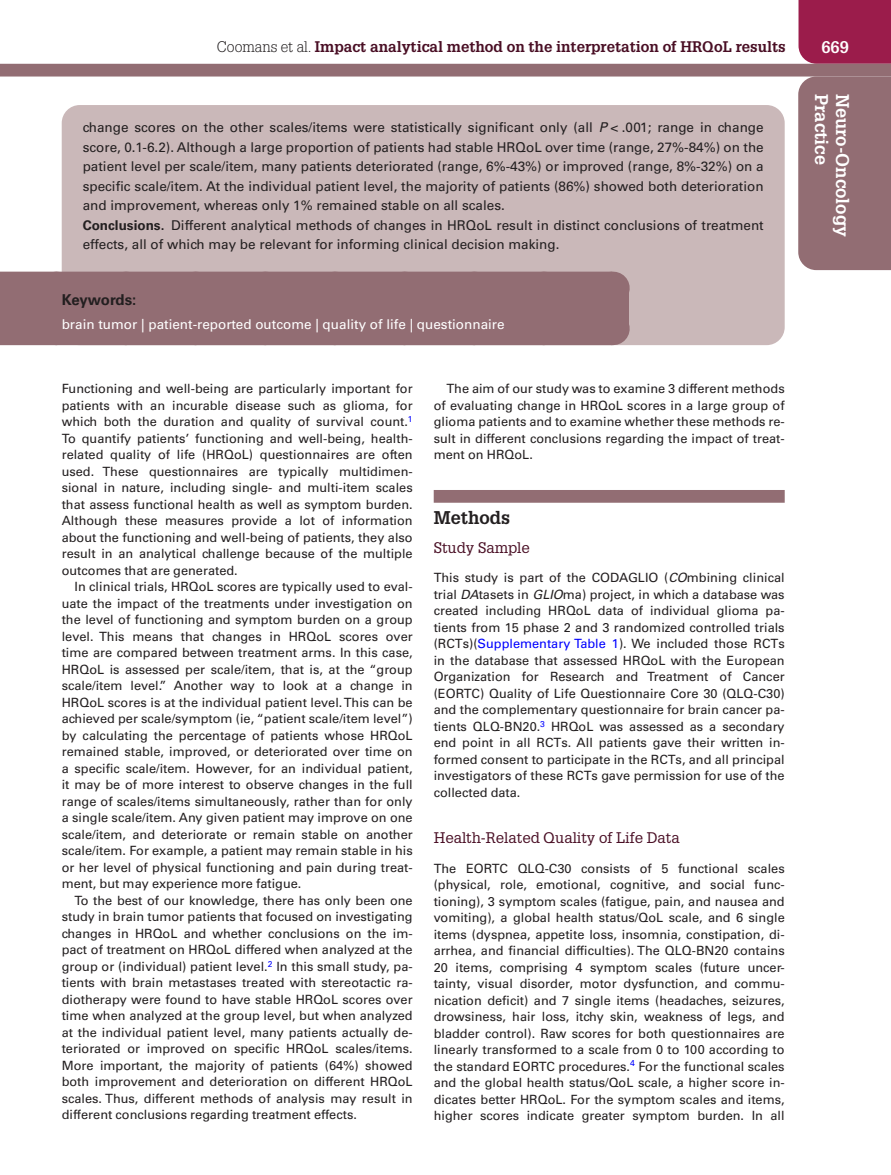
<style>
.page{position:relative;width:891px;height:1175px;background:#fff}
.page>*{position:absolute;margin:0;border:0;box-sizing:border-box;transform-origin:0 0}
.t1{font:700 18px "Glypha LT Std";color:#fff}
.t2{font:700 18px "Glypha LT Std";color:#231f20}
.t3{font:700 16.5px "Glypha LT Std";color:#fff}
.t4{font:700 15px "Glypha LT Std";color:#490e24}
.t5{font:15px "Glypha LT Std";color:#490e24}
.t6{font:700 15px "Univers LT Std";letter-spacing:-.015em;color:#231f20}
.t7{font:13.5px/19.5px "Univers LT Std";color:#231f20}
.t8{font:13.5px "Univers LT Std";color:#fff}
.t9{font:12.75px/16.5px "Univers LT Std";color:#231f20;text-align:justify}
.s1{font-weight:300;color:#231f20}
.s2{font-style:italic}
.s3{font-weight:700}
.s4{color:#00f}
</style>
<div class="page">
<div style="left:799px;top:0;width:92px;height:64px;background:#9b1c4b"></div>
<div style="left:798px;top:76px;width:93px;height:194px;background:#926d73"></div>
<div style="left:0;top:64px;width:891px;height:12px;background:#926d73"></div>
<div style="left:62px;top:105px;width:723px;height:240px;background:#cab8b9;border-radius:18px"></div>
<div style="left:0;top:272px;width:612px;height:33px;background:#926d73"></div>
<hr style="left:612px;top:272px;width:1px;height:33px;background:#926d73">
<div style="left:0;top:305px;width:623px;height:27px;background:#926d73"></div>
<div style="left:0;top:312px;width:612px;height:33px;background:#926d73"></div>
<hr style="left:612px;top:312px;width:1px;height:33px;background:#926d73">
<div style="left:434px;top:490px;width:351px;height:13px;background:#926d73"></div>
<p class="t4" style="left:217px;top:37px;width:570px"><span class="s1">Coomans et al.</span> Impact analytical method on the interpretation of HRQoL results</p>
<p class="t3" style="left:821px;top:37px;width:29px">669</p>
<h1 class="t1" style="left:833px;top:94px;width:73px;rotate:90deg">Practice</h1>
<h1 class="t1" style="left:854px;top:94px;width:145px;rotate:90deg">Neuro-Oncology</h1>
<p class="t7" style="left:83px;top:118px;width:683px">change scores on the other scales/items were statistically significant only (all <span class="s2">P</span> &lt; .001; range in change score, 0.1-6.2). Although a large proportion of patients had stable HRQoL over time (range, 27%-84%) on the patient level per scale/item, many patients deteriorated (range, 6%-43%) or improved (range, 8%-32%) on a specific scale/item. At the individual patient level, the majority of patients (86%) showed both deterioration and improvement, whereas only 1% remained stable on all scales.<br><span class="s3">Conclusions.</span> Different analytical methods of changes in HRQoL result in distinct conclusions of treatment effects, all of which may be relevant for informing clinical decision making.</p>
<p class="t6" style="left:62px;top:290px;width:76px">Keywords:</p>
<p class="t8" style="left:62px;top:316px;width:444px">brain tumor | patient-reported outcome | quality of life | questionnaire</p>
<p class="t9" style="left:62px;top:380px;width:353px">Functioning and well-being are particularly important for patients with an incurable disease such as glioma, for which both the duration and quality of survival count.<sup>1<br></sup>To quantify patients’ functioning and well-being, health&shy;related quality of life (HRQoL) questionnaires are often used. These questionnaires are typically multidimen&shy;sional in nature, including single- and multi-item scales that assess functional health as well as symptom burden.<br>Although these measures provide a lot of information about the functioning and well-being of patients, they also result in an analytical challenge because of the multiple outcomes that are generated.</p>
<p class="t9" style="left:62px;top:578px;width:353px;text-indent:13px">In clinical trials, HRQoL scores are typically used to eval&shy;uate the impact of the treatments under investigation on the level of functioning and symptom burden on a group level. This means that changes in HRQoL scores over time are compared between treatment arms. In this case, HRQoL is assessed per scale/item, that is, at the “group scale/item level.” Another way to look at a change in HRQoL scores is at the individual patient level. This can be achieved per scale/symptom (ie, “patient scale/item level”) by calculating the percentage of patients whose HRQoL remained stable, improved, or deteriorated over time on a specific scale/item. However, for an individual patient, it may be of more interest to observe changes in the full range of scales/items simultaneously, rather than for only a single scale/item. Any given patient may improve on one scale/item, and deteriorate or remain stable on another scale/item. For example, a patient may remain stable in his or her level of physical functioning and pain during treat&shy;ment, but may experience more fatigue.</p>
<p class="t9" style="left:62px;top:892px;width:353px;text-indent:13px">To the best of our knowledge, there has only been one study in brain tumor patients that focused on investigating changes in HRQoL and whether conclusions on the im&shy;pact of treatment on HRQoL differed when analyzed at the group or (individual) patient level.<sup>2</sup> In this small study, pa&shy;tients with brain metastases treated with stereotactic ra&shy;diotherapy were found to have stable HRQoL scores over time when analyzed at the group level, but when analyzed at the individual patient level, many patients actually de&shy;teriorated or improved on specific HRQoL scales/items.<br>More important, the majority of patients (64%) showed both improvement and deterioration on different HRQoL scales. Thus, different methods of analysis may result in different conclusions regarding treatment effects.</p>
<p class="t9" style="left:434px;top:380px;width:353px;text-indent:13px">The aim of our study was to examine 3 different methods of evaluating change in HRQoL scores in a large group of glioma patients and to examine whether these methods re&shy;sult in different conclusions regarding the impact of treat&shy;ment on HRQoL.</p>
<h1 class="t2" style="left:434px;top:506px;width:78px">Methods</h1>
<p class="t5" style="left:434px;top:538px;width:98px">Study Sample</p>
<p class="t9" style="left:434px;top:569px;width:353px">This study is part of the CODAGLIO (<span class="s2">CO</span>mbining clinical trial <span class="s2">DA</span>tasets in <span class="s2">GLIO</span>ma) project, in which a database was created including HRQoL data of individual glioma pa&shy;tients from 15 phase 2 and 3 randomized controlled trials (RCTs)(<span class="s4">Supplementary Table 1</span>). We included those RCTs in the database that assessed HRQoL with the European Organization for Research and Treatment of Cancer (EORTC) Quality of Life Questionnaire Core 30 (QLQ-C30) and the complementary questionnaire for brain cancer pa&shy;tients QLQ-BN20.<sup>3</sup> HRQoL was assessed as a secondary end point in all RCTs. All patients gave their written in&shy;formed consent to participate in the RCTs, and all principal investigators of these RCTs gave permission for use of the collected data.</p>
<p class="t5" style="left:434px;top:829px;width:248px">Health-Related Quality of Life Data</p>
<p class="t9" style="left:434px;top:860px;width:353px">The EORTC QLQ-C30 consists of 5 functional scales (physical, role, emotional, cognitive, and social func&shy;tioning), 3 symptom scales (fatigue, pain, and nausea and vomiting), a global health status/QoL scale, and 6 single items (dyspnea, appetite loss, insomnia, constipation, di&shy;arrhea, and financial difficulties). The QLQ-BN20 contains 20 items, comprising 4 symptom scales (future uncer&shy;tainty, visual disorder, motor dysfunction, and commu&shy;nication deficit) and 7 single items (headaches, seizures, drowsiness, hair loss, itchy skin, weakness of legs, and bladder control). Raw scores for both questionnaires are linearly transformed to a scale from 0 to 100 according to the standard EORTC procedures.<sup>4</sup> For the functional scales and the global health status/QoL scale, a higher score in&shy;dicates better HRQoL. For the symptom scales and items, higher scores indicate greater symptom burden. In all</p>
</div>
